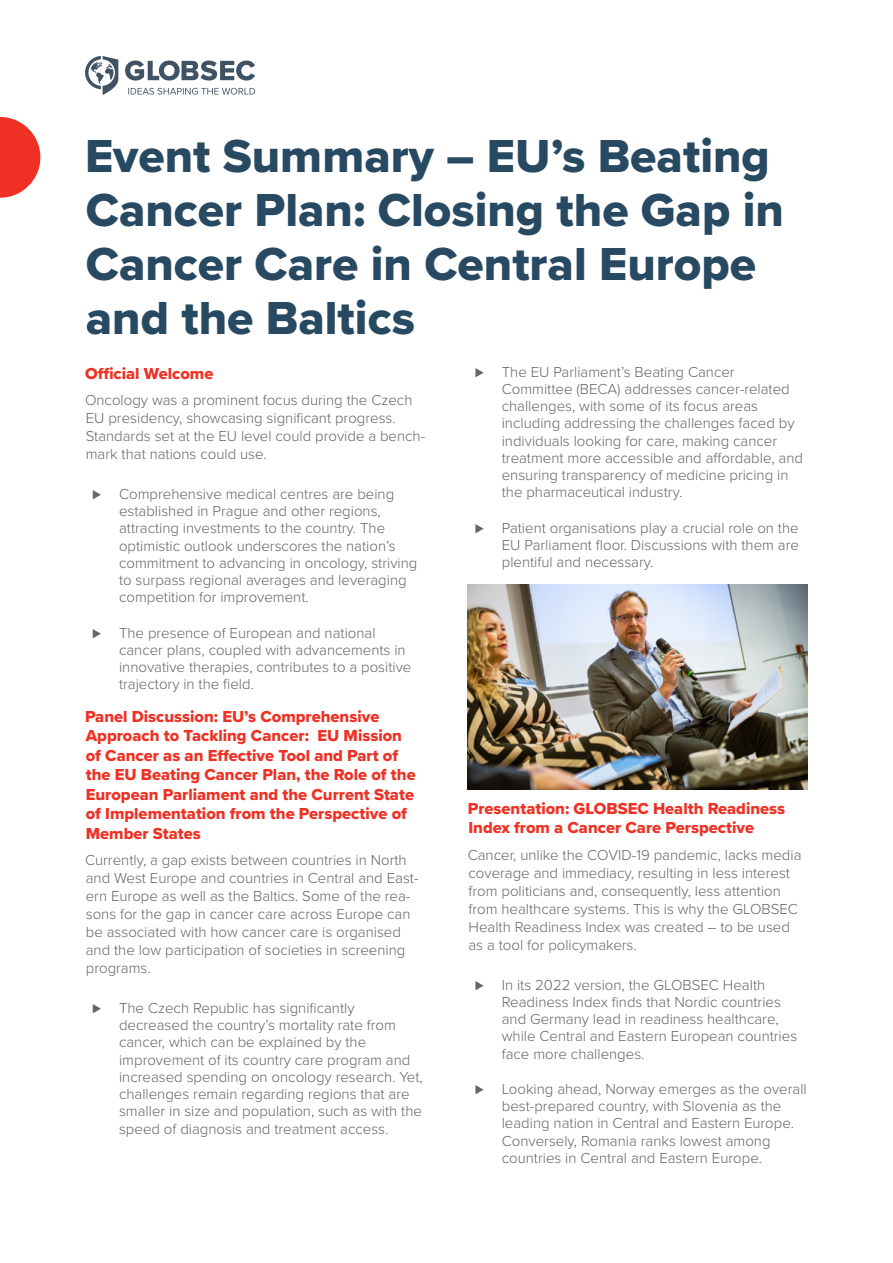
<style>
.page{position:relative;width:893px;height:1263px;background:#fff}
.page>*{position:absolute;margin:0;border:0;box-sizing:border-box;transform-origin:0 0}
.t1{font:48px/54px "Proxima Nova Extrabld";color:#284962}
.t2{font:16.5px/19.5px "Proxima Nova Extrabld";color:#ee3124}
.t3{font:300 15px/17.2px "Proxima Nova";color:#636466}
.s1{font-weight:400}
</style>
<div class="page">
<svg style="left:85px;top:56px;width:170px;height:39px"></svg>
<img style="left:468px;top:585px;width:340px;height:205px">
<svg style="left:0;top:117px;width:40px;height:81px"></svg>
<h1 class="t1" style="left:85px;top:128px;width:700px">Event Summary – EU’s Beating<br>Cancer Plan: Closing the Gap in<br>Cancer Care in Central Europe and the Baltics</h1>
<p class="t2" style="left:85px;top:363px;width:130px">Official Welcome</p>
<p class="t3" style="left:85px;top:391px;width:342px;line-height:18px">Oncology was a prominent focus during the Czech EU presidency, showcasing significant progress.<br>Standards set at the EU level could provide a bench&shy;mark that nations could use.</p>
<p class="t3" style="left:119px;top:484px;width:300px;text-indent:-27px"><span class="s1">⊲</span> Comprehensive medical centres are being established in Prague and other regions, attracting investments to the country. The optimistic outlook underscores the nation’s commitment to advancing in oncology, striving to surpass regional averages and leveraging competition for improvement.</p>
<p class="t3" style="left:119px;top:623px;width:294px;text-indent:-27px"><span class="s1">⊲</span> The presence of European and national cancer plans, coupled with advancements in innovative therapies, contributes to a positive trajectory in the field.</p>
<p class="t2" style="left:85px;top:706px;width:332px">Panel Discussion: EU’s Comprehensive Approach to Tackling Cancer: EU Mission of Cancer as an Effective Tool and Part of the EU Beating Cancer Plan, the Role of the European Parliament and the Current State of Implementation from the Perspective of Member States</p>
<p class="t3" style="left:85px;top:850px;width:335px;line-height:18px">Currently, a gap exists between countries in North and West Europe and countries in Central and East&shy;ern Europe as well as the Baltics. Some of the rea&shy;sons for the gap in cancer care across Europe can be associated with how cancer care is organised and the low participation of societies in screening programs.</p>
<p class="t3" style="left:119px;top:998px;width:305px;text-indent:-27px"><span class="s1">⊲</span> The Czech Republic has significantly decreased the country’s mortality rate from cancer, which can be explained by the improvement of its country care program and increased spending on oncology research. Yet, challenges remain regarding regions that are smaller in size and population, such as with the speed of diagnosis and treatment access.</p>
<p class="t3" style="left:502px;top:362px;width:303px;text-indent:-27px"><span class="s1">⊲</span> The EU Parliament’s Beating Cancer Committee (BECA) addresses cancer-related challenges, with some of its focus areas including addressing the challenges faced by individuals looking for care, making cancer treatment more accessible and affordable, and ensuring transparency of medicine pricing in the pharmaceutical industry.</p>
<p class="t3" style="left:502px;top:518px;width:299px;text-align:justify;text-indent:-27px"><span class="s1">⊲</span> Patient organisations play a crucial role on the EU Parliament floor. Discussions with them are plentiful and necessary.</p>
<p class="t2" style="left:468px;top:798px;width:319px">Presentation: GLOBSEC Health Readiness<br>Index from a Cancer Care Perspective</p>
<p class="t3" style="left:468px;top:845px;width:335px;line-height:18px">Cancer, unlike the COVID-19 pandemic, lacks media coverage and immediacy, resulting in less interest from politicians and, consequently, less attention from healthcare systems. This is why the GLOBSEC Health Readiness Index was created – to be used as a tool for policymakers.</p>
<p class="t3" style="left:502px;top:975px;width:297px;text-indent:-27px"><span class="s1">⊲</span> In its 2022 version, the GLOBSEC Health Readiness Index finds that Nordic countries and Germany lead in readiness healthcare, while Central and Eastern European countries face more challenges.</p>
<p class="t3" style="left:502px;top:1079px;width:306px;text-indent:-27px"><span class="s1">⊲</span> Looking ahead, Norway emerges as the overall best-prepared country, with Slovenia as the leading nation in Central and Eastern Europe.<br>Conversely, Romania ranks lowest among countries in Central and Eastern Europe.</p>
</div>
